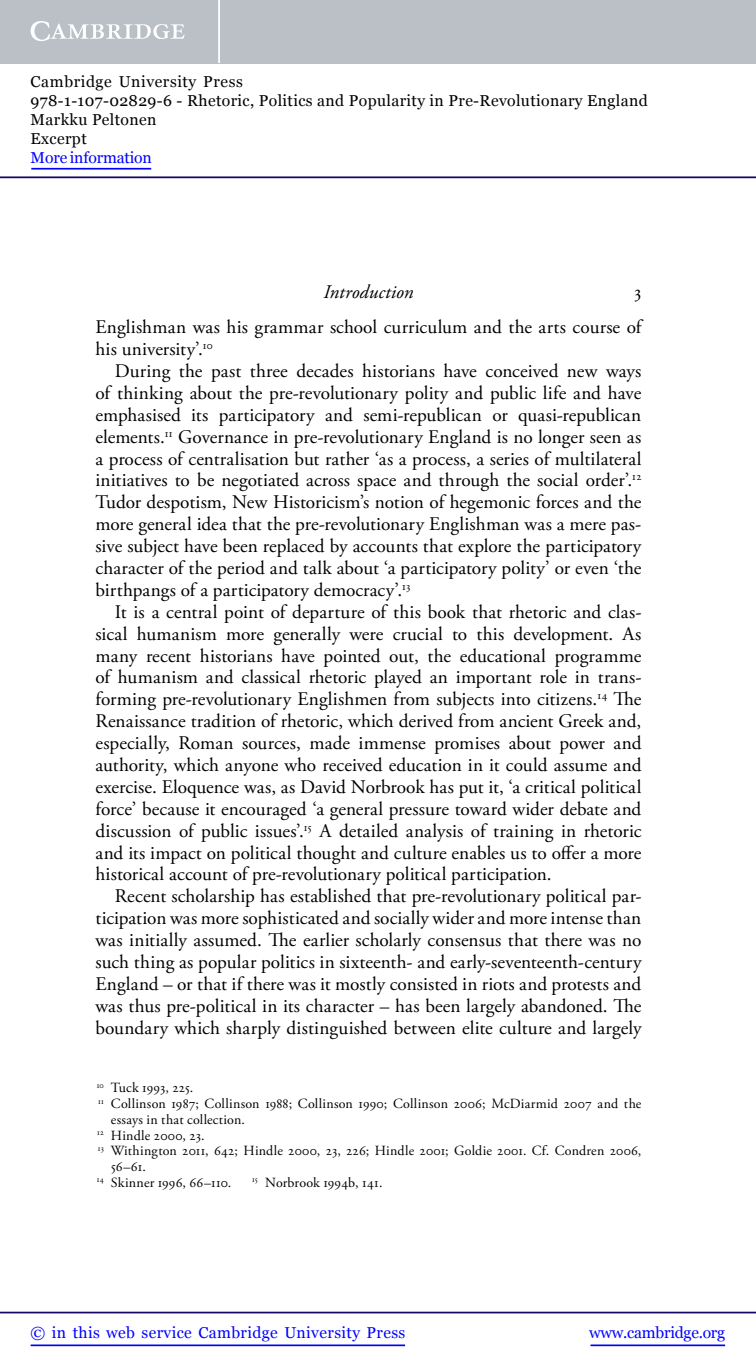
<style>
.page{position:relative;width:756px;height:1371px;background:#fff}
.page>*{position:absolute;margin:0;border:0;box-sizing:border-box;transform-origin:0 0}
.t1{font:19.25px/35px "Adobe Garamond Pro";letter-spacing:.005em;color:#000;text-align:right}
.t2{font:italic 19.25px "Adobe Garamond Pro";letter-spacing:.005em;color:#000}
.t3{font:15.75px/18.9px "Georgia";letter-spacing:.025em;color:#000}
.t4{font:15.75px "Georgia";letter-spacing:.025em;color:#00f}
.t5{font:15.75px "Georgia";letter-spacing:-.015em;color:#00f}
.t6{font:15.75px "Georgia";letter-spacing:-.01em;color:#00f}
.t7{font:14px "Adobe Garamond Pro";letter-spacing:.015em;color:#000}
</style>
<div class="page">
<hr style="left:591px;top:1344px;width:134px;height:1px;background:#00f">
<hr style="left:0;top:1311px;width:756px;height:2px;background:#150666">
<hr style="left:31px;top:1344px;width:374px;height:1px;background:#00f">
<div style="left:0;top:0;width:756px;height:63px;background:#bac0c6"></div>
<svg style="left:31px;top:21px;width:154px;height:20px"></svg>
<hr style="left:218px;top:0;width:2px;height:63px;background:#fff">
<hr style="left:0;top:176px;width:756px;height:2px;background:#150666">
<hr style="left:31px;top:168px;width:120px;height:1px;background:#00f">
<p class="t3" style="left:31px;top:72px;width:619px">Cambridge University Press<br>978-1-107-02829-6 - Rhetoric, Politics and Popularity in Pre-Revolutionary England Markku Peltonen<br>Excerpt</p>
<p class="t6" style="left:31px;top:148px;width:123px">More information</p>
<p class="t2" style="left:323px;top:280px;width:92px">Introduction</p>
<p class="t1" style="left:95px;top:275px;width:548px">3<br>Englishman was his grammar school curriculum and the arts course of</p>
<p class="t1" style="left:95px;top:332px;width:119px">his university’.<sup>10</sup></p>
<p class="t1" style="left:115px;top:354px;width:528px">During the past three decades historians have conceived new ways</p>
<p class="t1" style="left:95px;top:376px;width:547px">of thinking about the pre-revolutionary polity and public life and have</p>
<p class="t1" style="left:95px;top:398px;width:547px">emphasised its participatory and semi-republican or quasi-republican</p>
<p class="t1" style="left:95px;top:420px;width:547px">elements.<sup>11</sup> Governance in pre-revolutionary England is no longer seen as</p>
<p class="t1" style="left:95px;top:441px;width:547px">a process of centralisation but rather ‘as a process, a series of multilateral</p>
<p class="t1" style="left:95px;top:463px;width:547px">initiatives to be negotiated across space and through the social order’.<sup>12</sup></p>
<p class="t1" style="left:95px;top:485px;width:547px">Tudor despotism, New Historicism’s notion of hegemonic forces and the</p>
<p class="t1" style="left:95px;top:507px;width:548px">more general idea that the pre-revolutionary Englishman was a mere pas-</p>
<p class="t1" style="left:95px;top:529px;width:547px">sive subject have been replaced by accounts that explore the participatory</p>
<p class="t1" style="left:95px;top:551px;width:548px">character of the period and talk about ‘a participatory polity’ or even ‘the</p>
<p class="t1" style="left:95px;top:573px;width:316px">birthpangs of a participatory democracy’.<sup>13</sup></p>
<p class="t1" style="left:115px;top:595px;width:528px">It is a central point of departure of this book that rhetoric and clas-</p>
<p class="t1" style="left:95px;top:616px;width:547px">sical humanism more generally were crucial to this development. As</p>
<p class="t1" style="left:95px;top:638px;width:547px">many recent historians have pointed out, the educational programme</p>
<p class="t1" style="left:95px;top:660px;width:548px">of humanism and classical rhetoric played an important role in trans-</p>
<p class="t1" style="left:95px;top:682px;width:548px">forming pre-revolutionary Englishmen from subjects into citizens.<sup>14</sup> The</p>
<p class="t1" style="left:95px;top:704px;width:547px">Renaissance tradition of rhetoric, which derived from ancient Greek and,</p>
<p class="t1" style="left:95px;top:726px;width:547px">especially, Roman sources, made immense promises about power and</p>
<p class="t1" style="left:95px;top:748px;width:547px">authority, which anyone who received education in it could assume and</p>
<p class="t1" style="left:95px;top:770px;width:547px">exercise. Eloquence was, as David Norbrook has put it, ‘a critical political</p>
<p class="t1" style="left:95px;top:791px;width:547px">force’ because it encouraged ‘a general pressure toward wider debate and</p>
<p class="t1" style="left:95px;top:813px;width:547px">discussion of public issues’.<sup>15</sup> A detailed analysis of training in rhetoric</p>
<p class="t1" style="left:95px;top:835px;width:547px">and its impact on political thought and culture enables us to offer a more</p>
<p class="t1" style="left:95px;top:857px;width:458px">historical account of pre-revolutionary political participation.</p>
<p class="t1" style="left:115px;top:879px;width:528px">Recent scholarship has established that pre-revolutionary political par-</p>
<p class="t1" style="left:95px;top:901px;width:547px">ticipation was more sophisticated and socially wider and more intense than</p>
<p class="t1" style="left:95px;top:923px;width:547px">was initially assumed. The earlier scholarly consensus that there was no</p>
<p class="t1" style="left:95px;top:945px;width:548px">such thing as popular politics in sixteenth- and early-seventeenth-century</p>
<p class="t1" style="left:95px;top:966px;width:547px">England – or that if there was it mostly consisted in riots and protests and</p>
<p class="t1" style="left:95px;top:988px;width:548px">was thus pre-political in its character – has been largely abandoned. The</p>
<p class="t1" style="left:95px;top:1010px;width:548px">boundary which sharply distinguished between elite culture and largely</p>
<p class="t7" style="left:97px;top:1079px;width:98px"><sup>10</sup> Tuck 1993, 225.</p>
<p class="t7" style="left:98px;top:1095px;width:545px"><sup>11</sup> Collinson 1987; Collinson 1988; Collinson 1990; Collinson 2006; McDiarmid 2007 and the</p>
<p class="t7" style="left:111px;top:1110px;width:136px">essays in that collection.</p>
<p class="t7" style="left:97px;top:1126px;width:109px"><sup>12</sup> Hindle 2000, 23.</p>
<p class="t7" style="left:98px;top:1142px;width:545px"><sup>13</sup> Withington 2011, 642; Hindle 2000, 23, 226; Hindle 2001; Goldie 2001. Cf. Condren 2006,</p>
<p class="t7" style="left:111px;top:1158px;width:37px">56–61.</p>
<p class="t7" style="left:97px;top:1173px;width:136px"><sup>14</sup> Skinner 1996, 66–110.</p>
<p class="t7" style="left:252px;top:1173px;width:132px"><sup>15</sup> Norbrook 1994b, 141.</p>
<p class="t4" style="left:31px;top:1323px;width:376px">© in this web service Cambridge University Press</p>
<p class="t5" style="left:589px;top:1323px;width:137px">www.cambridge.org</p>
</div>
